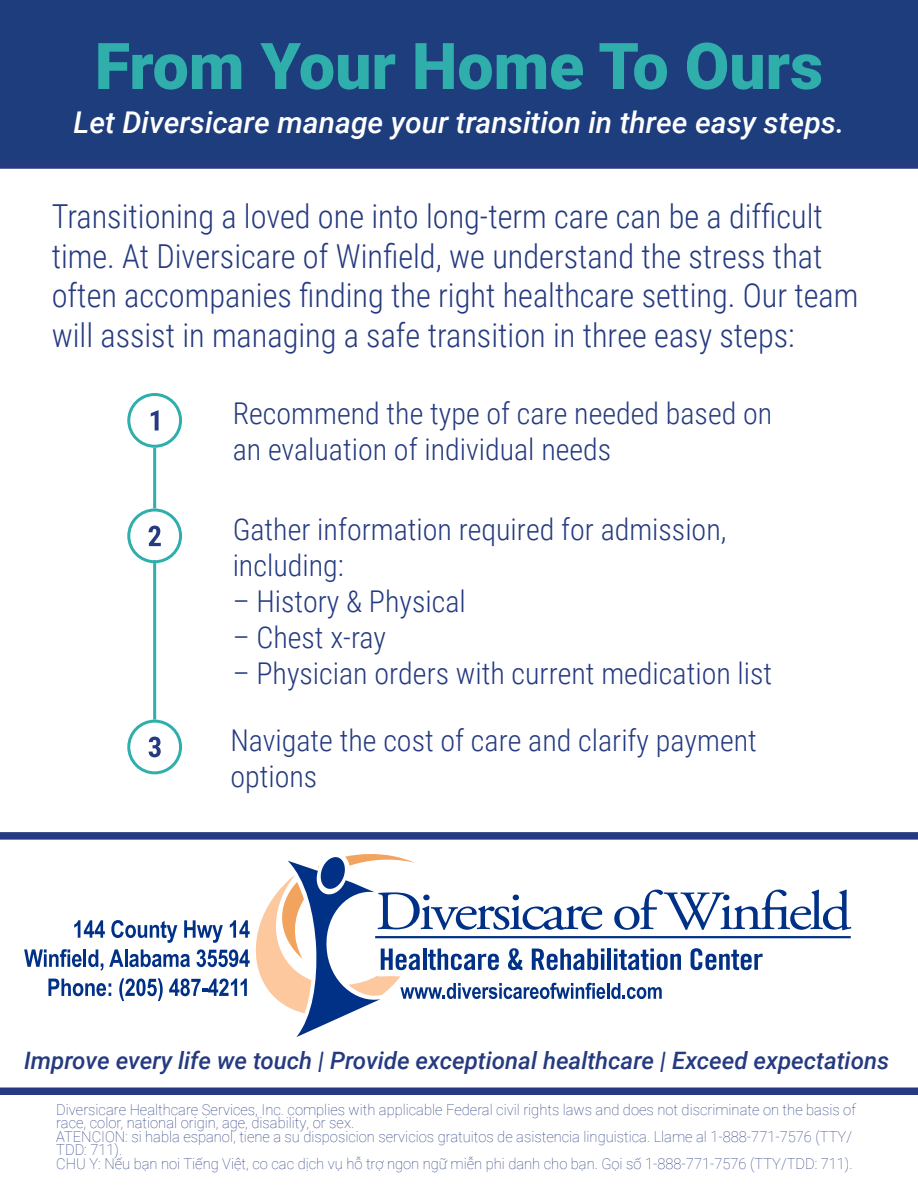
<style>
.page{position:relative;width:918px;height:1188px;background:#fff}
.page>*{position:absolute;margin:0;border:0;box-sizing:border-box;transform-origin:0 0}
.t1{font:900 64.5px "Roboto";color:#2faeac}
.t2{font:300 33px/39.6px "Roboto Condensed";color:#253a80}
.t3{font:300 30px/36px "Roboto Condensed";color:#253a80}
.t4{font:italic 500 30px "Roboto";color:#fff}
.t5{font:italic 500 24px "Roboto";color:#253a80}
.t6{font:100 15px/13.5px "Roboto";color:#263980}
</style>
<div class="page">
<div style="left:0;top:0;width:918px;height:168px;background:#1d3d7c"></div>
<svg style="left:24px;top:854px;width:827px;height:183px"></svg>
<div style="left:0;top:161px;width:918px;height:8px;background:#253a80"></div>
<div style="left:0;top:1088px;width:918px;height:7px;background:#253a80"></div>
<svg style="left:151px;top:410px;width:8px;height:21px"></svg>
<div style="left:127px;top:393px;width:55px;height:55px;border:3px solid #2faeac;border-radius:50%"></div>
<svg style="left:149px;top:526px;width:12px;height:20px"></svg>
<div style="left:127px;top:508px;width:55px;height:55px;border:3px solid #2faeac;border-radius:50%"></div>
<svg style="left:149px;top:737px;width:12px;height:20px"></svg>
<div style="left:127px;top:720px;width:55px;height:54px;border:3px solid #2faeac;border-radius:50%"></div>
<hr style="left:153px;top:448px;width:3px;height:60px;background:#2faeac">
<hr style="left:153px;top:560px;width:3px;height:160px;background:#2faeac">
<div style="left:0;top:832px;width:918px;height:8px;background:#253a80"></div>
<p class="t1" style="left:95px;top:21px;width:730px">From Your Home To Ours</p>
<p class="t4" style="left:74px;top:101px;width:772px">Let Diversicare manage your transition in three easy steps.</p>
<p class="t2" style="left:52px;top:195px;width:808px">Transitioning a loved one into long-term care can be a difficult time. At Diversicare of Winfield, we understand the stress that often accompanies finding the right healthcare setting. Our team will assist in managing a safe transition in three easy steps:</p>
<p class="t3" style="left:233px;top:395px;width:541px">Recommend the type of care needed based on an evaluation of individual needs</p>
<p class="t3" style="left:233px;top:510px;width:495px">Gather information required for admission, including:</p>
<p class="t3" style="left:233px;top:582px;width:235px">– History &amp; Physical</p>
<p class="t3" style="left:233px;top:618px;width:155px">– Chest x-ray</p>
<p class="t3" style="left:233px;top:654px;width:541px">– Physician orders with current medication list</p>
<p class="t3" style="left:230px;top:721px;width:528px">Navigate the cost of care and clarify payment options</p>
<p class="t5" style="left:24px;top:1044px;width:867px">Improve every life we touch | Provide exceptional healthcare | Exceed expectations</p>
<p class="t6" style="left:56px;top:1102px;width:801px">Diversicare Healthcare Services, Inc. complies with applicable Federal civil rights laws and does not discriminate on the basis of race, color, national origin, age, disability, or sex.</p>
<p class="t6" style="left:56px;top:1129px;width:797px">ATENCION: si habla espanol, tiene a su disposicion servicios gratuitos de asistencia linguistica. Llame al 1-888-771-7576 (TTY/<br>TDD: 711).</p>
<p class="t6" style="left:56px;top:1156px;width:798px">CHU Y: Nếu bạn noi Tiếng Việt, co cac dịch vụ hỗ trợ ngon ngữ miễn phi danh cho bạn. Gọi số 1-888-771-7576 (TTY/TDD: 711).</p>
</div>
